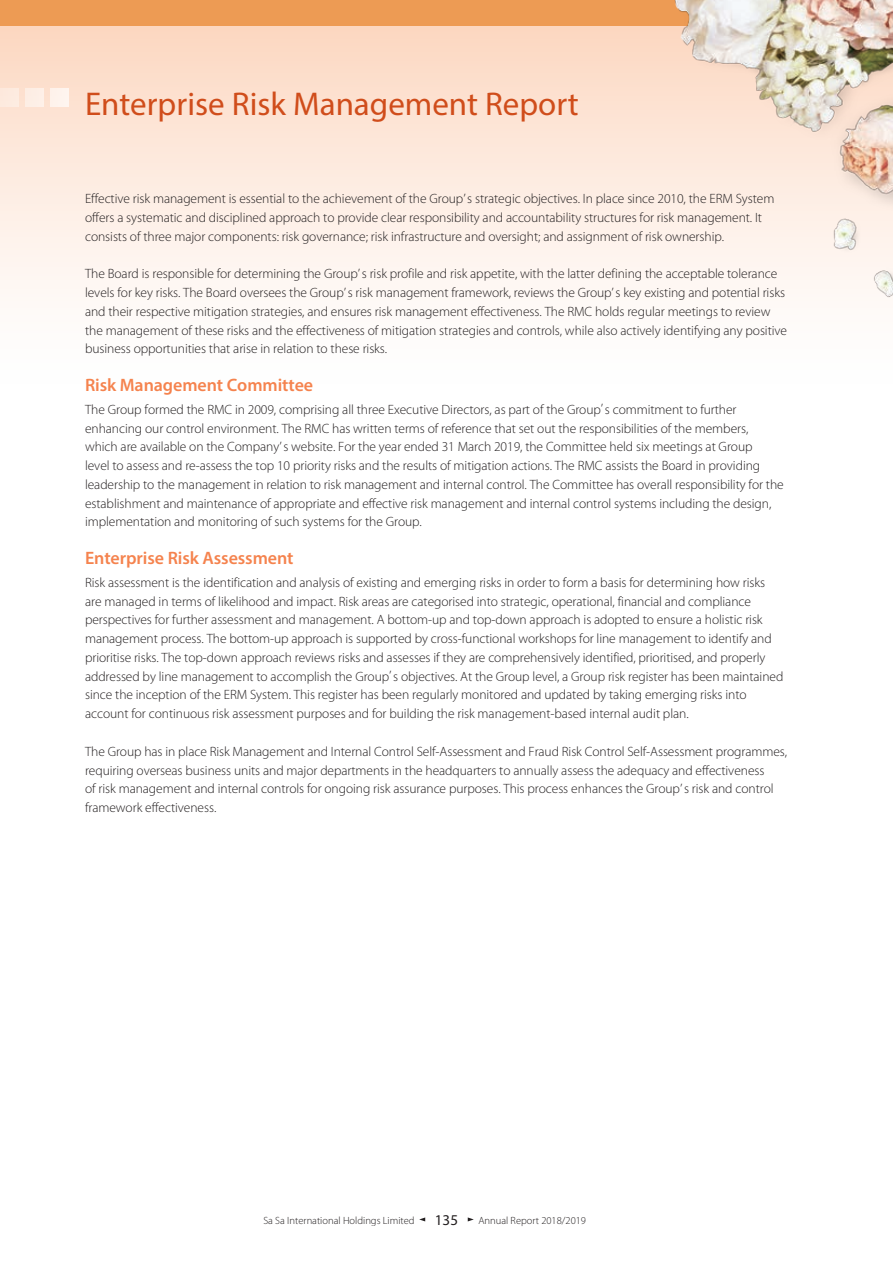
<style>
.page{position:relative;width:893px;height:1263px;background:#fff}
.page>*{position:absolute;margin:0;border:0;box-sizing:border-box;transform-origin:0 0}
.t1{font:33px "Myriad Pro";color:#d04d1b}
.t2{font:600 18px "Myriad Pro";letter-spacing:-.005em;color:#f5834e}
.t3{font:15px "Myriad Pro";color:#231f20}
.t4{font:300 13.5px/18.8px "Myriad Pro";letter-spacing:-.005em;color:#231f20}
.t5{font:300 10.5px "Myriad Pro";color:#231f20}
</style>
<div class="page">
<div style="left:0;top:0;width:893px;height:429px;background:linear-gradient(to bottom,#fcd7c1,#fff)"></div>
<div style="left:0;top:0;width:893px;height:26px;background:#ed9b54"></div>
<img style="left:543px;top:0;width:350px;height:365px">
<div style="left:1px;top:89px;width:18px;height:18px;background:#fdeadf"></div>
<div style="left:25px;top:89px;width:19px;height:18px;background:#fdefe6"></div>
<div style="left:50px;top:89px;width:18px;height:18px;background:#fef3ed"></div>
<svg style="left:419px;top:1217px;width:6px;height:4px"></svg>
<svg style="left:468px;top:1217px;width:6px;height:4px"></svg>
<h1 class="t1" style="left:85px;top:83px;width:495px">Enterprise Risk Management Report</h1>
<p class="t4" style="left:85px;top:190px;width:691px">Effective risk management is essential to the achievement of the Group’s strategic objectives. In place since 2010, the ERM System offers a systematic and disciplined approach to provide clear responsibility and accountability structures for risk management. It consists of three major components: risk governance; risk infrastructure and oversight; and assignment of risk ownership.</p>
<p class="t4" style="left:85px;top:265px;width:704px">The Board is responsible for determining the Group’s risk profile and risk appetite, with the latter defining the acceptable tolerance levels for key risks. The Board oversees the Group’s risk management framework, reviews the Group’s key existing and potential risks and their respective mitigation strategies, and ensures risk management effectiveness. The RMC holds regular meetings to review the management of these risks and the effectiveness of mitigation strategies and controls, while also actively identifying any positive business opportunities that arise in relation to these risks.</p>
<h2 class="t2" style="left:85px;top:373px;width:230px">Risk Management Committee</h2>
<p class="t4" style="left:85px;top:400px;width:700px">The Group formed the RMC in 2009, comprising all three Executive Directors, as part of the Group’s commitment to further enhancing our control environment. The RMC has written terms of reference that set out the responsibilities of the members, which are available on the Company’s website. For the year ended 31 March 2019, the Committee held six meetings at Group<br>level to assess and re-assess the top 10 priority risks and the results of mitigation actions. The RMC assists the Board in providing leadership to the management in relation to risk management and internal control. The Committee has overall responsibility for the establishment and maintenance of appropriate and effective risk management and internal control systems including the design, implementation and monitoring of such systems for the Group.</p>
<h2 class="t2" style="left:85px;top:546px;width:210px">Enterprise Risk Assessment</h2>
<p class="t4" style="left:85px;top:573px;width:700px">Risk assessment is the identification and analysis of existing and emerging risks in order to form a basis for determining how risks are managed in terms of likelihood and impact. Risk areas are categorised into strategic, operational, financial and compliance perspectives for further assessment and management. A bottom-up and top-down approach is adopted to ensure a holistic risk management process. The bottom-up approach is supported by cross-functional workshops for line management to identify and prioritise risks. The top-down approach reviews risks and assesses if they are comprehensively identified, prioritised, and properly addressed by line management to accomplish the Group’s objectives. At the Group level, a Group risk register has been maintained since the inception of the ERM System. This register has been regularly monitored and updated by taking emerging risks into account for continuous risk assessment purposes and for building the risk management-based internal audit plan.</p>
<p class="t4" style="left:85px;top:742px;width:704px">The Group has in place Risk Management and Internal Control Self-Assessment and Fraud Risk Control Self-Assessment programmes, requiring overseas business units and major departments in the headquarters to annually assess the adequacy and effectiveness<br>of risk management and internal controls for ongoing risk assurance purposes. This process enhances the Group’s risk and control framework effectiveness.</p>
<p class="t5" style="left:263px;top:1214px;width:153px">Sa Sa International Holdings Limited</p>
<p class="t3" style="left:435px;top:1211px;width:25px">135</p>
<p class="t5" style="left:478px;top:1214px;width:109px">Annual Report 2018/2019</p>
</div>
